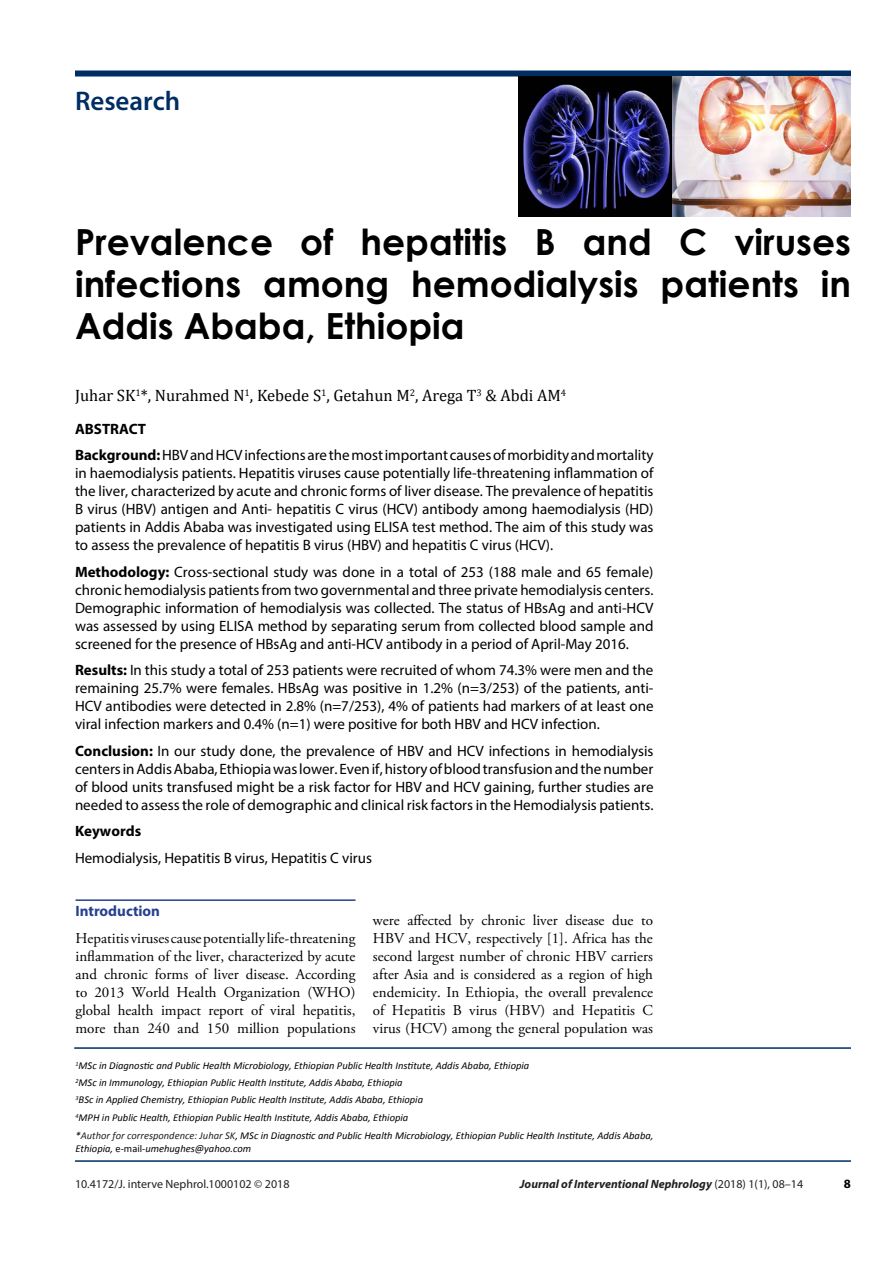
<style>
.page{position:relative;width:893px;height:1263px;background:#fff}
.page>*{position:absolute;margin:0;border:0;box-sizing:border-box;transform-origin:0 0}
.t1{font:700 36px/42px "Century Gothic";color:#000;text-align:justify}
.t2{font:600 27px "Myriad Pro";color:#002d62}
.t3{font:16.5px "Cambria";color:#000}
.t4{font:15px/18px "Myriad Pro";color:#000;text-align:justify}
.t5{font:15px/18px "Adobe Garamond Pro";color:#000;text-align:justify}
.t6{font:700 15px "Myriad Pro";color:#25408f}
.t7{font:700 15px "Myriad Pro";color:#000}
.t8{font:700 12.75px "Myriad Pro";color:#000}
.t9{font:italic 700 12px "Myriad Pro";color:#231f20}
.t10{font:12px "Myriad Pro";color:#231f20}
.t11{font:italic 10.5px/16.8px "Calibri";color:#000}
.s1{font-weight:700}
.s2{color:#231f20}
.s3{font-style:normal}
.s4{font-weight:400;font-style:normal}
</style>
<div class="page">
<div style="left:75px;top:71px;width:776px;height:6px;background:#002d62"></div>
<img style="left:518px;top:76px;width:333px;height:140px">
<hr style="left:75px;top:1160px;width:776px;height:2px;background:#002d62">
<hr style="left:74px;top:1047px;width:777px;height:2px;background:#002d62">
<hr style="left:76px;top:899px;width:279px;height:2px;background:#25408f">
<h2 class="t2" style="left:75px;top:84px;width:107px">Research</h2>
<h1 class="t1" style="left:75px;top:219px;width:777px">Prevalence of hepatitis B and C viruses infections among hemodialysis patients in Addis Ababa, Ethiopia</h1>
<p class="t3" style="left:75px;top:386px;width:493px">Juhar SK<sup>1</sup>*, Nurahmed N<sup>1</sup>, Kebede S<sup>1</sup>, Getahun M<sup>2</sup>, Arega T<sup>3</sup> &amp; Abdi AM<sup>4</sup></p>
<p class="t4" style="left:75px;top:415px;width:580px;line-height:26.5px"><span class="s1">ABSTRACT<br>Background:</span> HBV and HCV infections are the most important causes of morbidity and mortality</p>
<p class="t4" style="left:75px;top:464px;width:580px">in haemodialysis patients. Hepatitis viruses cause potentially life-threatening inflammation of the liver, characterized by acute and chronic forms of liver disease. The prevalence of hepatitis B virus (HBV) antigen and Anti- hepatitis C virus (HCV) antibody among haemodialysis (HD) patients in Addis Ababa was investigated using ELISA test method. The aim of this study was to assess the prevalence of hepatitis B virus (HBV) and hepatitis C virus (HCV).</p>
<p class="t4" style="left:75px;top:562px;width:580px"><span class="s1">Methodology:</span> Cross-sectional study was done in a total of 253 (188 male and 65 female) chronic hemodialysis patients from two governmental and three private hemodialysis centers.<br>Demographic information of hemodialysis was collected. The status of HBsAg and anti-HCV was assessed by using ELISA method by separating serum from collected blood sample and screened for the presence of HBsAg and anti-HCV antibody in a period of April-May 2016.</p>
<p class="t4" style="left:75px;top:661px;width:580px"><span class="s1">Results:</span> In this study a total of 253 patients were recruited of whom 74.3% were men and the remaining 25.7% were females. HBsAg was positive in 1.2% (n=3/253) of the patients, anti-HCV antibodies were detected in 2.8% (n=7/253), 4% of patients had markers of at least one viral infection markers and 0.4% (n=1) were positive for both HBV and HCV infection.</p>
<p class="t4" style="left:75px;top:741px;width:580px"><span class="s1">Conclusion:</span> In our study done, the prevalence of HBV and HCV infections in hemodialysis centers in Addis Ababa, Ethiopia was lower. Even if, history of blood transfusion and the number of blood units transfused might be a risk factor for HBV and HCV gaining, further studies are needed to assess the role of demographic and clinical risk factors in the Hemodialysis patients.</p>
<p class="t7" style="left:75px;top:821px;width:68px">Keywords</p>
<p class="t4" style="left:75px;top:848px;width:298px">Hemodialysis, Hepatitis B virus, Hepatitis C virus</p>
<p class="t6" style="left:76px;top:901px;width:86px">Introduction</p>
<p class="t5" style="left:76px;top:930px;width:281px">Hepatitis viruses cause potentially life-threatening inflammation of the liver, characterized by acute and chronic forms of liver disease. According to 2013 World Health Organization (WHO) global health impact report of viral hepatitis, more than 240 and 150 million populations</p>
<p class="t5" style="left:373px;top:911px;width:281px">were affected by chronic liver disease due to HBV and HCV, respectively [1]. Africa has the second largest number of chronic HBV carriers after Asia and is considered as a region of high endemicity. In Ethiopia, the overall prevalence of Hepatitis B virus (HBV) and Hepatitis C virus (HCV) among the general population was</p>
<p class="t11" style="left:76px;top:1057px;width:455px"><sup>1</sup>MSc in Diagnostic and Public Health Microbiology, Ethiopian Public Health Institute, Addis Ababa, Ethiopia<br><sup>2</sup>MSc in Immunology, Ethiopian Public Health Institute, Addis Ababa, Ethiopia<br><sup>3</sup>BSc in Applied Chemistry, Ethiopian Public Health Institute, Addis Ababa, Ethiopia</p>
<p class="t11" style="left:76px;top:1108px;width:579px;line-height:18px"><sup>4</sup>MPH in Public Health, Ethiopian Public Health Institute, Addis Ababa, Ethiopia<br>*<span class="s2">Author for correspondence: Juhar SK</span>, MSc in Diagnostic and Public Health Microbiology, Ethiopian Public Health Institute, Addis Ababa,</p>
<p class="t11" style="left:76px;top:1139px;width:177px">Ethiopia, <span class="s3">e-mail-</span>umehughes@yahoo.com</p>
<p class="t10" style="left:75px;top:1176px;width:216px">10.4172/J. interve Nephrol.1000102 © 2018</p>
<p class="t9" style="left:520px;top:1176px;width:285px">Journal of Interventional Nephrology <span class="s4">(2018) 1(1), 08–14</span></p>
<p class="t8" style="left:844px;top:1176px;width:9px">8</p>
</div>
